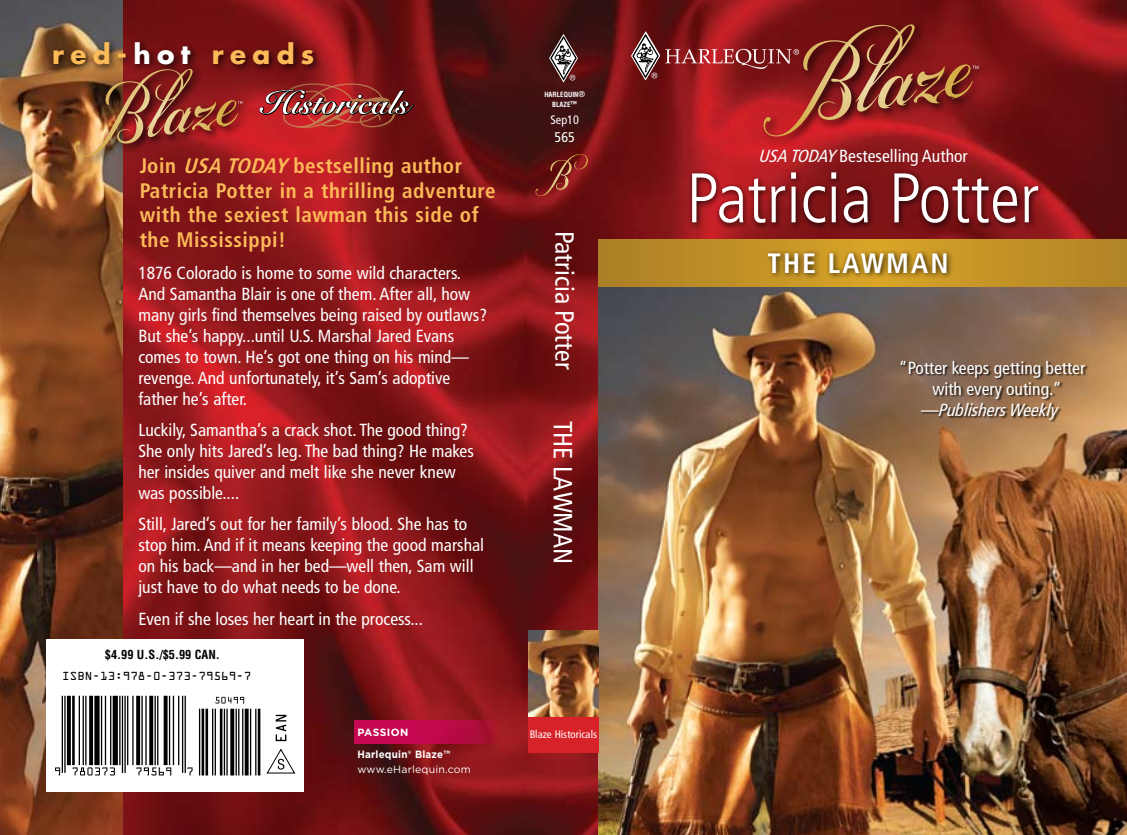
<style>
.page{position:relative;width:1127px;height:835px;background:#fff}
.page>*{position:absolute;margin:0;border:0;box-sizing:border-box;transform-origin:0 0}
.t1{font:300 condensed 70px "Frutiger";color:#fff}
.t2{font:700 condensed 28px "Frutiger";letter-spacing:.075em;color:#fff}
.t3{font:condensed 26.25px "Frutiger";color:#fff}
.t4{font:700 26.25px "Futura";letter-spacing:.24em;color:#fdba58}
.t5{font:700 condensed 21px/24.5px "Frutiger";letter-spacing:.025em;color:#fdba58}
.t6{font:condensed 17.5px/21px "Frutiger";color:#fff}
.t7{font:italic condensed 17.5px "Frutiger";color:#fff}
.t8{font:condensed 14px "Frutiger";color:#fff}
.t9{font:700 condensed 12.25px "Helvetica";color:#000}
.t10{font:condensed 12.25px "Frutiger";color:#fff}
.t11{font:condensed 10.85px "Frutiger";color:#fff}
.t12{font:10.5px "OCRA";color:#000}
.t13{font:700 10.5px/21.5px "Gotham";letter-spacing:.02em;color:#fff}
.t14{font:10.5px "Gotham";letter-spacing:.02em;color:#fff}
.t15{font:700 condensed 7px/9.6px "Helvetica";color:#fff;text-align:center}
.s1{color:#fff}
.s2{font-style:italic}
.s3{font-size:7.88px}
</style>
<div class="page">
<img style="left:122px;top:0;width:405px;height:835px">
<img style="left:598px;top:0;width:528px;height:239px">
<img style="left:527px;top:0;width:71px;height:835px">
<img style="left:0;top:0;width:122px;height:835px">
<img style="left:598px;top:287px;width:528px;height:548px">
<img style="left:258px;top:83px;width:157px;height:45px">
<div style="left:46px;top:639px;width:257px;height:152px;background:#fff"></div>
<div style="left:49px;top:38px;width:274px;height:36px;background:#000;opacity:.75"></div>
<img style="left:528px;top:630px;width:70px;height:87px">
<svg style="left:535px;top:154px;width:57px;height:42px;background:#7c221c"></svg>
<svg style="left:70px;top:65px;width:182px;height:102px;background:#922d25"></svg>
<img style="left:74px;top:69px;width:168px;height:87px">
<div style="left:758px;top:20px;width:230px;height:127px;background:#000;opacity:.8"></div>
<svg style="left:266px;top:748px;width:30px;height:26px"></svg>
<svg style="left:275px;top:715px;width:11px;height:26px"></svg>
<svg style="left:598px;top:239px;width:528px;height:48px;background:#be8e26"></svg>
<div style="left:764px;top:249px;width:190px;height:31px;background:#000;opacity:.75"></div>
<div style="left:354px;top:720px;width:174px;height:24px;background:linear-gradient(to right,#d0015e,#9f1924)"></div>
<svg style="left:55px;top:696px;width:205px;height:79px"></svg>
<div style="left:688px;top:169px;width:357px;height:61px;background:#000;opacity:.75"></div>
<div style="left:900px;top:361px;width:187px;height:62px;background:#000;opacity:.75"></div>
<div style="left:528px;top:717px;width:70px;height:35px;background:#d72229"></div>
<svg style="left:549px;top:34px;width:29px;height:49px"></svg>
<svg style="left:631px;top:24px;width:347px;height:112px;background:#932a27"></svg>
<h3 class="t4" style="left:52px;top:37px;width:264px">red-<span class="s1">hot</span> reads</h3>
<p class="t5" style="left:140px;top:154px;width:357px">Join <span class="s2">USA TODAY</span> bestselling author<br>Patricia Potter in a thrilling adventure with the sexiest lawman this side of the Mississippi!</p>
<p class="t6" style="left:138px;top:263px;width:350px">1876 Colorado is home to some wild characters.<br>And Samantha Blair is one of them. After all, how many girls find themselves being raised by outlaws?<br>But she’s happy...until U.S. Marshal Jared Evans comes to town. He’s got one thing on his mind— revenge. And unfortunately, it’s Sam’s adoptive father he’s after.</p>
<p class="t6" style="left:138px;top:420px;width:337px">Luckily, Samantha’s a crack shot. The good thing?<br>She only hits Jared’s leg. The bad thing? He makes her insides quiver and melt like she never knew was possible....</p>
<p class="t6" style="left:138px;top:514px;width:347px">Still, Jared’s out for her family’s blood. She has to stop him. And if it means keeping the good marshal on his back—and in her bed—well then, Sam will just have to do what needs to be done.</p>
<p class="t6" style="left:138px;top:608px;width:286px">Even if she loses her heart in the process...</p>
<p class="t9" style="left:105px;top:647px;width:116px">$4.99 U.S./$5.99 CAN.</p>
<p class="t12" style="left:62px;top:672px;width:190px">ISBN-13:978-0-373-79569-7</p>
<p class="t13" style="left:357px;top:721px;width:94px">PASSION<br>Harlequin® Blaze™</p>
<p class="t14" style="left:357px;top:763px;width:115px">www.eHarlequin.com</p>
<p class="t15" style="left:544px;top:90px;width:42px">HARLEQUIN<span class="s3">®<br></span>BLAZE<span class="s3">™</span></p>
<p class="t10" style="left:550px;top:113px;width:30px">Sep10</p>
<p class="t8" style="left:554px;top:129px;width:22px">565</p>
<h3 class="t3" style="left:579px;top:231px;width:140px;rotate:90deg">Patricia Potter</h3>
<h3 class="t3" style="left:578px;top:420px;width:145px;rotate:90deg">The Lawman</h3>
<p class="t11" style="left:529px;top:728px;width:69px">Blaze Historicals</p>
<p class="t6" style="left:758px;top:146px;width:211px"><span class="s2">USATODAY</span>Besteselling Author</p>
<h1 class="t1" style="left:686px;top:158px;width:354px">Patricia Potter</h1>
<h2 class="t2" style="left:767px;top:246px;width:182px">The Lawman</h2>
<p class="t6" style="left:898px;top:357px;width:188px;text-align:center">“Potter keeps getting better with every outing.”</p>
<p class="t7" style="left:919px;top:399px;width:144px">—PublishersWeekly</p>
</div>
